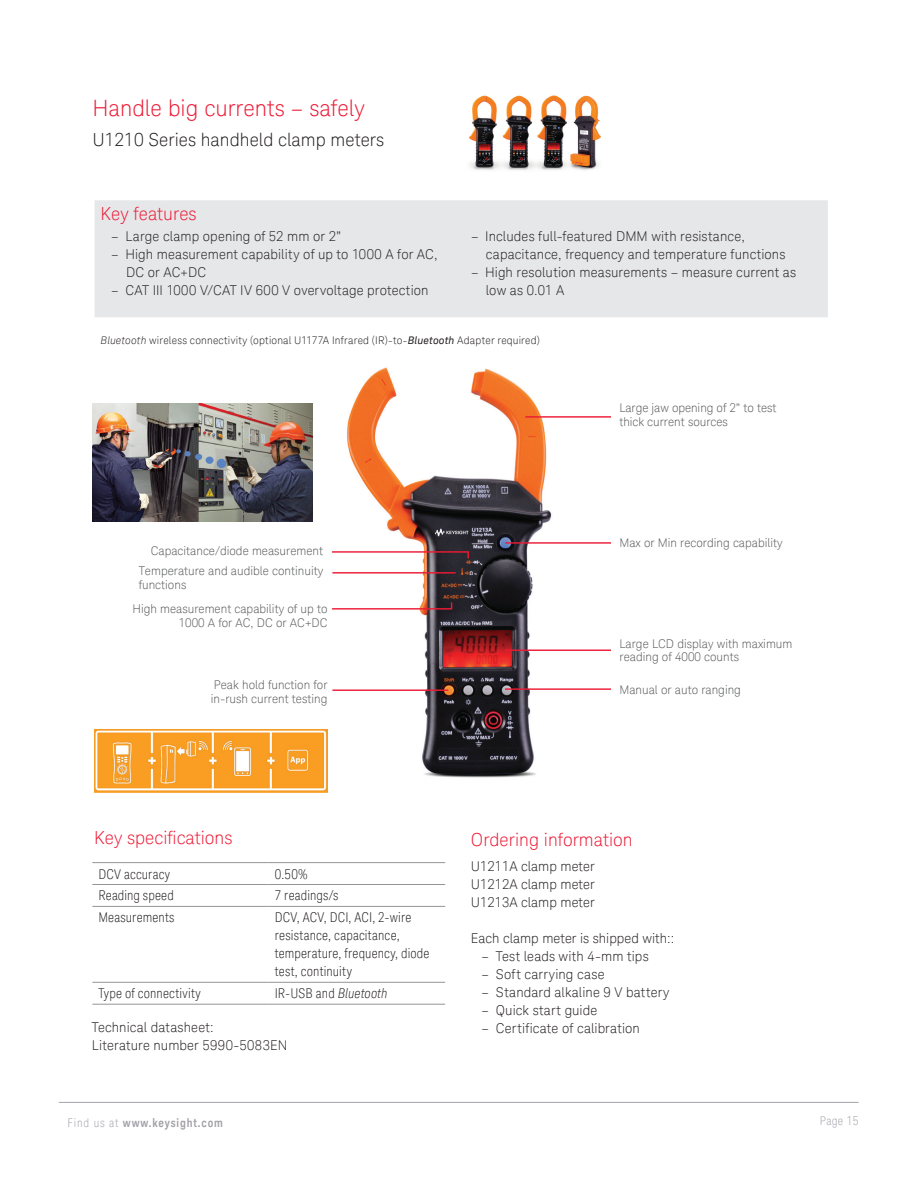
<style>
.page{position:relative;width:918px;height:1188px;background:#fff}
.page>*{position:absolute;margin:0;border:0;box-sizing:border-box;transform-origin:0 0}
.t1{font:300 22.5px "Keysight Sans";color:#ed1a36}
.t2{font:300 18px "Keysight Sans";color:#ed1a36}
.t3{font:300 18px "Keysight Sans";color:#231f20}
.K_Body_Text{font:300 13.5px/18px "Keysight Sans";letter-spacing:.01em;color:#231f20}
.K_Table_Text{font:300 condensed 13.5px/18px "Keysight Sans";letter-spacing:.015em;color:#231f20}
.t4{font:300 12px/13.5px "Keysight Sans";color:#57585a}
.t5{font:700 12px "Keysight Sans Condensed";letter-spacing:.07em;color:#a4a1a9}
.t6{font:300 condensed 12px "Keysight Sans";letter-spacing:.03em;color:#a4a1a9}
.K_Captions{font:300 10.5px "Keysight Sans";letter-spacing:.02em;color:#231f20}
.s1{font-style:italic}
.s2{font-weight:400;font-style:italic}
.s3{font-family:"Keysight Sans";font-weight:300;font-stretch:condensed}
</style>
<div class="page">
<hr style="left:59px;top:1102px;width:800px;height:1px;background:#a4a1a9">
<div style="left:95px;top:200px;width:733px;height:117px;background:#e6e7e9"></div>
<img style="left:469px;top:95px;width:132px;height:75px">
<hr style="left:92px;top:862px;width:177px;height:1px;background:#939598">
<hr style="left:269px;top:862px;width:176px;height:1px;background:#939598">
<hr style="left:92px;top:884px;width:177px;height:1px;background:#939598">
<hr style="left:269px;top:884px;width:176px;height:1px;background:#939598">
<hr style="left:92px;top:906px;width:177px;height:1px;background:#939598">
<hr style="left:269px;top:906px;width:176px;height:1px;background:#939598">
<hr style="left:92px;top:982px;width:177px;height:1px;background:#939598">
<hr style="left:269px;top:982px;width:176px;height:1px;background:#939598">
<hr style="left:92px;top:1004px;width:177px;height:1px;background:#939598">
<hr style="left:269px;top:1004px;width:176px;height:1px;background:#939598">
<img style="left:92px;top:403px;width:221px;height:118px">
<img style="left:332px;top:367px;width:279px;height:411px">
<img style="left:94px;top:730px;width:234px;height:63px">
<p class="t1" style="left:92px;top:95px;width:274px">Handle big currents – safely</p>
<p class="t3" style="left:92px;top:129px;width:293px">U1210 Series handheld clamp meters</p>
<p class="t2" style="left:101px;top:203px;width:98px">Key features</p>
<p class="K_Body_Text" style="left:111px;top:228px;width:232px">– Large clamp opening of 52 mm or 2”</p>
<p class="K_Body_Text" style="left:126px;top:246px;width:313px;text-indent:-15px">– High measurement capability of up to 1000 A for AC,<br>DC or AC+DC</p>
<p class="K_Body_Text" style="left:111px;top:282px;width:319px">– CAT III 1000 V/CAT IV 600 V overvoltage protection</p>
<p class="K_Body_Text" style="left:486px;top:228px;width:301px;text-indent:-15px">– Includes full-featured DMM with resistance, capacitance, frequency and temperature functions</p>
<p class="K_Body_Text" style="left:486px;top:264px;width:312px;text-indent:-15px">– High resolution measurements – measure current as low as 0.01 A</p>
<p class="K_Captions" style="left:101px;top:335px;width:441px"><span class="s1">Bluetooth</span> wireless connectivity (optional U1177A Infrared (IR)-to-<span class="s2">Bluetooth</span> Adapter required)</p>
<p class="t4" style="left:151px;top:544px;width:174px">Capacitance/diode measurement</p>
<p class="t4" style="left:139px;top:565px;width:186px">Temperature and audible continuity functions</p>
<p class="t4" style="left:132px;top:602px;width:197px;text-align:right">High measurement capability of up to<br>1000 A for AC, DC or AC+DC</p>
<p class="t4" style="left:211px;top:678px;width:118px">Peak hold function for in-rush current testing</p>
<p class="t4" style="left:619px;top:401px;width:158px">Large jaw opening of 2” to test thick current sources</p>
<p class="t4" style="left:619px;top:536px;width:165px">Max or Min recording capability</p>
<p class="t4" style="left:620px;top:637px;width:174px">Large LCD display with maximum reading of 4000 counts</p>
<p class="t4" style="left:620px;top:683px;width:123px">Manual or auto ranging</p>
<p class="t2" style="left:94px;top:827px;width:140px">Key specifications</p>
<p class="t2" style="left:471px;top:829px;width:163px">Ordering information</p>
<p class="K_Body_Text" style="left:471px;top:857px;width:125px">U1211A clamp meter</p>
<p class="K_Body_Text" style="left:471px;top:875px;width:125px">U1212A clamp meter</p>
<p class="K_Body_Text" style="left:471px;top:893px;width:125px">U1213A clamp meter</p>
<p class="K_Body_Text" style="left:471px;top:929px;width:205px">Each clamp meter is shipped with::</p>
<p class="K_Body_Text" style="left:482px;top:947px;width:169px">– Test leads with 4-mm tips</p>
<p class="K_Body_Text" style="left:482px;top:965px;width:124px">– Soft carrying case</p>
<p class="K_Body_Text" style="left:482px;top:983px;width:189px">– Standard alkaline 9 V battery</p>
<p class="K_Body_Text" style="left:482px;top:1001px;width:117px">– Quick start guide</p>
<p class="K_Body_Text" style="left:482px;top:1019px;width:160px">– Certificate of calibration</p>
<p class="K_Table_Text" style="left:98px;top:865px;width:73px">DCV accuracy</p>
<p class="K_Table_Text" style="left:275px;top:865px;width:35px">0.50%</p>
<p class="K_Table_Text" style="left:98px;top:887px;width:77px">Reading speed</p>
<p class="K_Table_Text" style="left:275px;top:887px;width:65px">7 readings/s</p>
<p class="K_Table_Text" style="left:98px;top:909px;width:78px">Measurements</p>
<p class="K_Table_Text" style="left:275px;top:909px;width:138px">DCV, ACV, DCI, ACI, 2-wire</p>
<p class="K_Table_Text" style="left:275px;top:927px;width:126px">resistance, capacitance,</p>
<p class="K_Table_Text" style="left:275px;top:945px;width:156px">temperature, frequency, diode test, continuity</p>
<p class="K_Table_Text" style="left:98px;top:984px;width:104px">Type of connectivity</p>
<p class="K_Table_Text" style="left:275px;top:984px;width:114px">IR-USB and <span class="s1">Bluetooth</span></p>
<p class="K_Body_Text" style="left:92px;top:1018px;width:123px">Technical datasheet:</p>
<p class="K_Body_Text" style="left:92px;top:1036px;width:197px">Literature number 5990-5083EN</p>
<p class="t5" style="left:68px;top:1115px;width:157px"><span class="s3">Find us at</span> www.keysight.com</p>
<p class="t6" style="left:820px;top:1113px;width:40px">Page 15</p>
</div>
